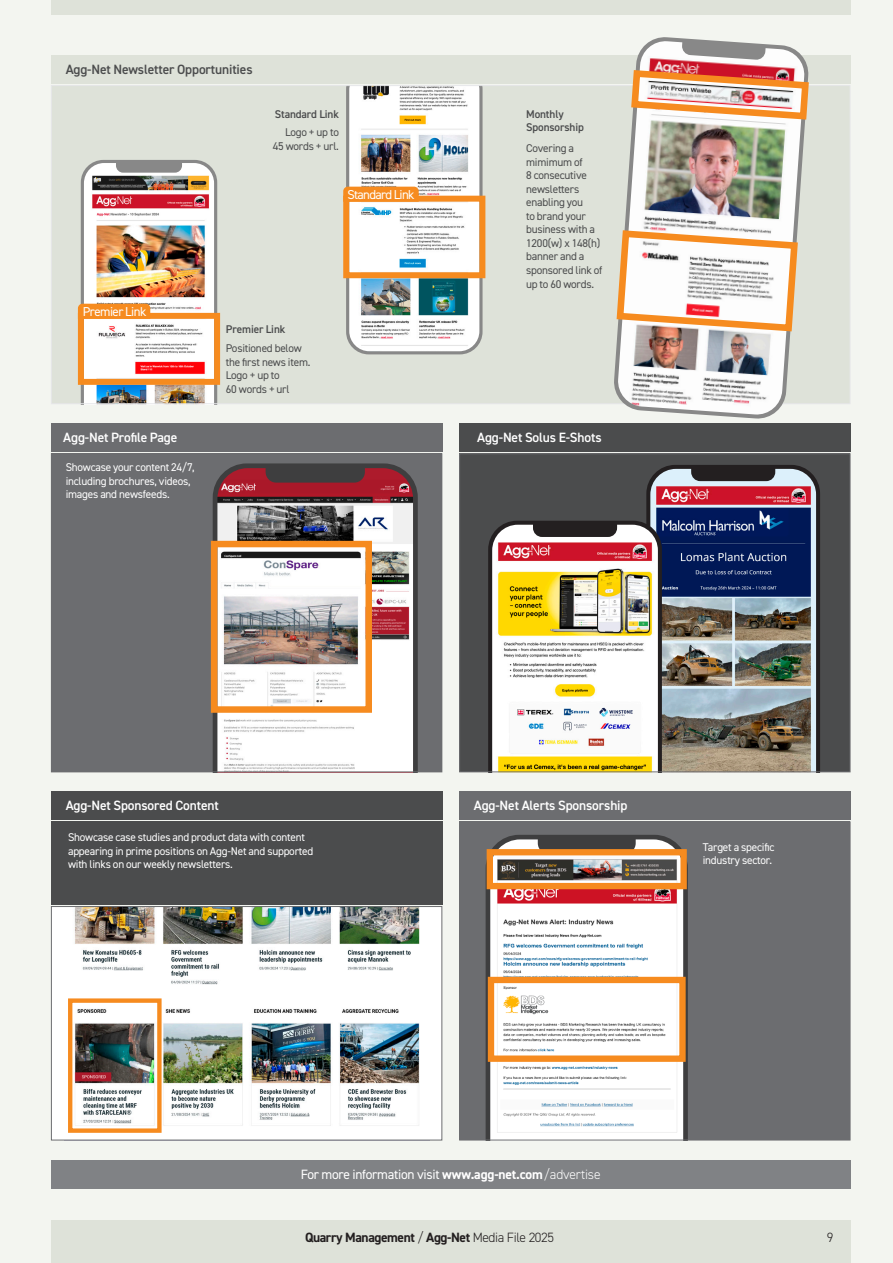
<style>
.page{position:relative;width:893px;height:1263px;background:#f3f5f0}
.page>*{position:absolute;margin:0;border:0;box-sizing:border-box;transform-origin:0 0}
.t1{font:600 13.5px "DIN2014";letter-spacing:-.01em;color:#fff}
.t2{font:13.5px "DIN2014";letter-spacing:-.02em;color:#fff}
.t3{font:700 13.5px "DIN2014";letter-spacing:-.03em;color:#231f20}
.t4{font:600 13.5px "DIN2014";letter-spacing:-.01em;color:#4b4c4d}
.t5{font:300 13.5px "DIN2014";color:#231f20}
.t6{font:12.9px "DIN2014";letter-spacing:-.05em;color:#fff}
.t7{font:11.25px/13.5px "DIN2014";letter-spacing:-.02em;color:#fff}
.t8{font:11.25px/13.5px "DIN2014";letter-spacing:-.02em;color:#4b4c4d}
.t9{font:600 11.25px/13.5px "DIN2014";letter-spacing:-.01em;color:#4b4c4d}
.s1{font-weight:700}
.s2{font-weight:300}
</style>
<div class="page">
<div style="left:51px;top:0;width:799px;height:15px;background:#dee2d9"></div>
<div style="left:51px;top:1220px;width:799px;height:43px;background:#dee2d9"></div>
<div style="left:51px;top:1160px;width:799px;height:28px;background:#808285"></div>
<div style="left:51px;top:86px;width:799px;height:318px;background:#dee2d9"></div>
<img style="left:77px;top:160px;width:144px;height:242px">
<img style="left:343px;top:87px;width:143px;height:267px">
<div style="left:51px;top:55px;width:799px;height:29px;background:#dee2d9"></div>
<div style="left:460px;top:454px;width:390px;height:318px;background:#4b4c4d"></div>
<img style="left:646px;top:465px;width:174px;height:305px">
<svg style="left:488px;top:521px;width:174px;height:249px;background:#d4c3a3"></svg>
<div style="left:459px;top:453px;width:391px;height:319px;border:1px solid #6c6d70"></div>
<div style="left:459px;top:424px;width:391px;height:28px;background:#4b4c4d"></div>
<div style="left:460px;top:822px;width:390px;height:318px;background:#6c6d70"></div>
<svg style="left:486px;top:835px;width:202px;height:303px;background:#dfd8da"></svg>
<svg style="left:485px;top:846px;width:203px;height:46px;background:#ae8361"></svg>
<svg style="left:485px;top:974px;width:203px;height:91px;background:#eedac5"></svg>
<div style="left:459px;top:821px;width:391px;height:319px;border:1px solid #6c6d70"></div>
<div style="left:459px;top:792px;width:391px;height:28px;background:#6c6d70"></div>
<div style="left:51px;top:454px;width:391px;height:318px;background:#6c6d70"></div>
<svg style="left:213px;top:463px;width:205px;height:307px;background:#b6a2a5"></svg>
<img style="left:210px;top:538px;width:165px;height:178px">
<div style="left:51px;top:453px;width:391px;height:319px;border:1px solid #6c6d70"></div>
<div style="left:51px;top:424px;width:391px;height:28px;background:#6c6d70"></div>
<img style="left:613px;top:37px;width:196px;height:382px">
<svg style="left:613px;top:227px;width:188px;height:108px;background:#ecd6c4"></svg>
<svg style="left:628px;top:67px;width:184px;height:56px;background:#e4af96"></svg>
<div style="left:51px;top:821px;width:391px;height:84px;background:#4b4c4d"></div>
<div style="left:51px;top:906px;width:391px;height:234px;background:#fff"></div>
<img style="left:74px;top:908px;width:346px;height:218px">
<div style="left:51px;top:906px;width:391px;height:234px;border:1px solid #6c6d70"></div>
<div style="left:51px;top:792px;width:391px;height:28px;background:#4b4c4d"></div>
<svg style="left:68px;top:996px;width:96px;height:137px"></svg>
<p class="t4" style="left:66px;top:60px;width:188px">Agg-Net Newsletter Opportunities</p>
<p class="t9" style="left:275px;top:107px;width:66px">Standard Link</p>
<p class="t8" style="left:273px;top:126px;width:68px;text-align:right">Logo + up to<br>45 words + url.</p>
<p class="t6" style="left:347px;top:186px;width:69px">Standard Link</p>
<p class="t6" style="left:83px;top:303px;width:65px">Premier Link</p>
<p class="t1" style="left:63px;top:428px;width:116px">Agg-Net Profile Page</p>
<p class="t7" style="left:66px;top:460px;width:130px">Showcase your content 24/7, including brochures, videos, images and newsfeeds.</p>
<p class="t9" style="left:226px;top:322px;width:61px">Premier Link</p>
<p class="t8" style="left:226px;top:341px;width:86px">Positioned below the first news item.<br>Logo + up to<br>60 words + url</p>
<p class="t9" style="left:526px;top:107px;width:59px">Monthly<br>Sponsorship</p>
<p class="t8" style="left:526px;top:142px;width:78px">Covering a mimimum of<br>8 consecutive newsletters enabling you<br>to brand your business with a<br>1200(w) x 148(h) banner and a sponsored link of up to 60 words.</p>
<p class="t1" style="left:477px;top:428px;width:126px">Agg-Net Solus E-Shots</p>
<p class="t1" style="left:66px;top:796px;width:155px">Agg-Net Sponsored Content</p>
<p class="t7" style="left:68px;top:830px;width:247px">Showcase case studies and product data with content appearing in prime positions on Agg-Net and supported with links on our weekly newsletters.</p>
<p class="t1" style="left:474px;top:796px;width:155px">Agg-Net Alerts Sponsorship</p>
<p class="t7" style="left:703px;top:840px;width:73px">Target a specific industry sector.</p>
<p class="t2" style="left:301px;top:1166px;width:301px">For more information visit <span class="s1">www.agg-net.com</span><span class="s2">/advertise</span></p>
<p class="t3" style="left:305px;top:1229px;width:250px">Quarry Management <span class="s2">/</span> Agg-Net <span class="s2">Media File 2025</span></p>
<p class="t5" style="left:827px;top:1229px;width:8px">9</p>
</div>
